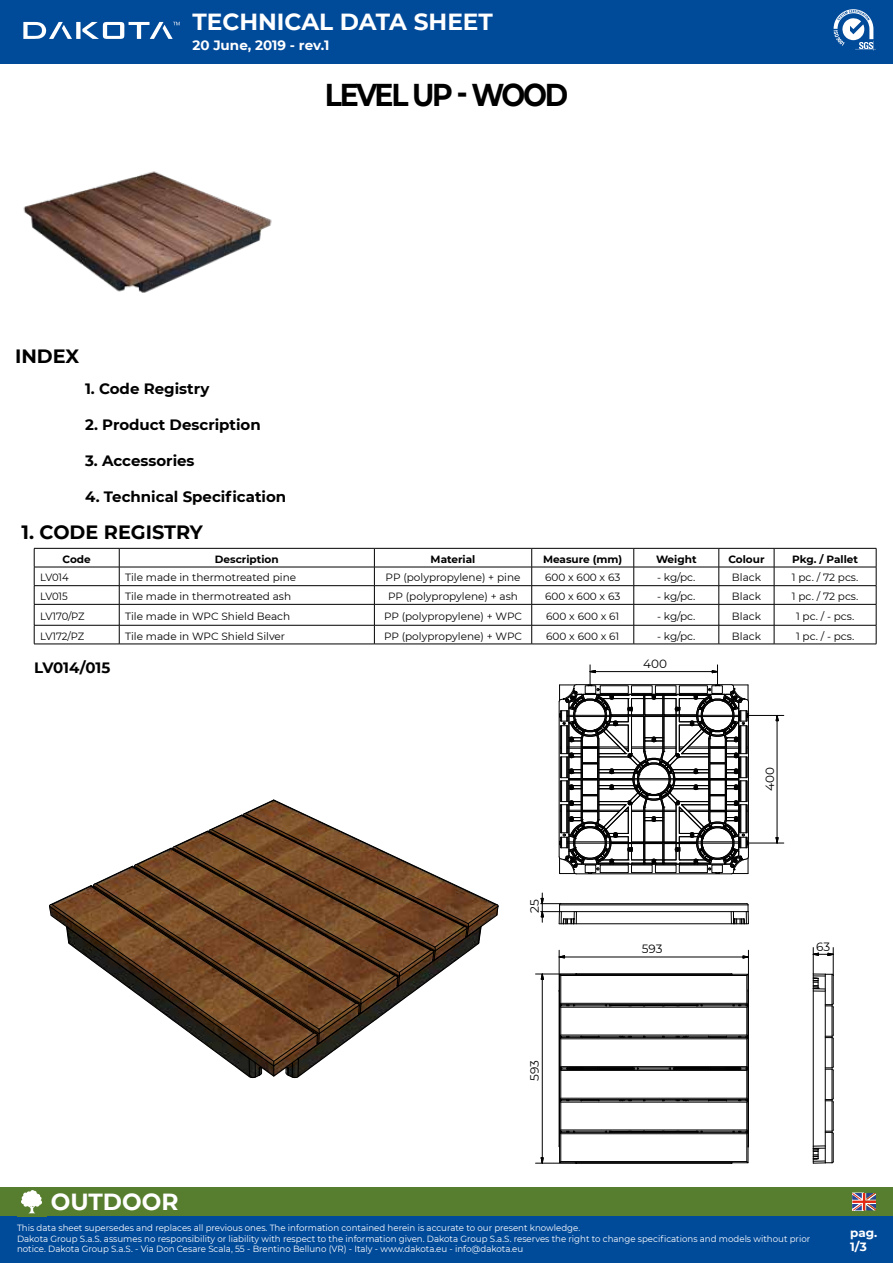
<style>
.page{position:relative;width:893px;height:1263px;background:#fff}
.page>*{position:absolute;margin:0;border:0;box-sizing:border-box;transform-origin:0 0}
.t1{font:700 31.5px "Montserrat";letter-spacing:-.08em;color:#000;scale:.9 1}
.t2{font:700 23.25px "Montserrat";color:#fff}
.t3{font:700 19.2px "Montserrat";color:#000}
.t4{font:700 15px "Montserrat";color:#000}
.t5{font:700 13.5px "Montserrat";color:#fff}
.t6{font:12px "Montserrat";color:#000}
.t7{font:700 12px/14.4px "Montserrat";color:#fff}
.t8{font:10.5px "Montserrat";color:#000}
.t9{font:700 10.5px "Montserrat";color:#000}
.t10{font:10.5px "Montserrat";color:#000;scale:.95 1}
.t11{font:9px/10.5px "Montserrat";color:#fff;scale:.96 1}
</style>
<div class="page">
<div style="left:0;top:1216px;width:893px;height:47px;background:#004a9a"></div>
<div style="left:0;top:1187px;width:893px;height:29px;background:#577e2e"></div>
<svg style="left:21px;top:1190px;width:21px;height:23px"></svg>
<svg style="left:852px;top:1193px;width:24px;height:17px"></svg>
<div style="left:0;top:0;width:893px;height:64px;background:#004a9a"></div>
<svg style="left:834px;top:9px;width:42px;height:42px"></svg>
<div style="left:76px;top:22px;width:5px;height:17px;background:#fff"></div>
<svg style="left:23px;top:22px;width:49px;height:17px"></svg>
<svg style="left:82px;top:22px;width:98px;height:17px"></svg>
<svg style="left:559px;top:974px;width:190px;height:190px"></svg>
<hr style="left:748px;top:1132px;width:1px;height:31px;background:#000">
<svg style="left:49px;top:799px;width:450px;height:279px"></svg>
<svg style="left:540px;top:973px;width:4px;height:12px"></svg>
<svg style="left:541px;top:1157px;width:3px;height:6px"></svg>
<hr style="left:542px;top:979px;width:1px;height:179px;background:#000">
<hr style="left:535px;top:974px;width:41px;height:1px;background:#000">
<hr style="left:535px;top:1163px;width:41px;height:1px;background:#000">
<svg style="left:558px;top:955px;width:7px;height:3px"></svg>
<svg style="left:742px;top:955px;width:6px;height:3px"></svg>
<hr style="left:565px;top:957px;width:178px;height:1px;background:#000">
<hr style="left:748px;top:950px;width:1px;height:41px;background:#000">
<hr style="left:559px;top:950px;width:1px;height:41px;background:#000">
<svg style="left:775px;top:714px;width:4px;height:12px"></svg>
<svg style="left:775px;top:837px;width:4px;height:6px"></svg>
<hr style="left:777px;top:721px;width:1px;height:117px;background:#000">
<hr style="left:747px;top:843px;width:37px;height:1px;background:#000">
<hr style="left:747px;top:715px;width:37px;height:1px;background:#000">
<svg style="left:559px;top:665px;width:190px;height:209px"></svg>
<svg style="left:812px;top:947px;width:22px;height:217px"></svg>
<svg style="left:540px;top:893px;width:209px;height:31px"></svg>
<hr style="left:34px;top:548px;width:85px;height:1px;background:#000">
<hr style="left:119px;top:548px;width:255px;height:1px;background:#000">
<hr style="left:374px;top:548px;width:158px;height:1px;background:#000">
<hr style="left:532px;top:548px;width:102px;height:1px;background:#000">
<hr style="left:634px;top:548px;width:85px;height:1px;background:#000">
<hr style="left:719px;top:548px;width:55px;height:1px;background:#000">
<hr style="left:774px;top:548px;width:102px;height:1px;background:#000">
<hr style="left:34px;top:567px;width:85px;height:1px;background:#000">
<hr style="left:119px;top:567px;width:255px;height:1px;background:#000">
<hr style="left:374px;top:567px;width:158px;height:1px;background:#000">
<hr style="left:532px;top:567px;width:102px;height:1px;background:#000">
<hr style="left:634px;top:567px;width:85px;height:1px;background:#000">
<hr style="left:719px;top:567px;width:55px;height:1px;background:#000">
<hr style="left:774px;top:567px;width:102px;height:1px;background:#000">
<hr style="left:34px;top:585px;width:85px;height:1px;background:#000">
<hr style="left:119px;top:585px;width:255px;height:1px;background:#000">
<hr style="left:374px;top:585px;width:158px;height:1px;background:#000">
<hr style="left:532px;top:585px;width:102px;height:1px;background:#000">
<hr style="left:634px;top:585px;width:85px;height:1px;background:#000">
<hr style="left:719px;top:585px;width:55px;height:1px;background:#000">
<hr style="left:774px;top:585px;width:102px;height:1px;background:#000">
<hr style="left:34px;top:604px;width:85px;height:1px;background:#000">
<hr style="left:119px;top:604px;width:255px;height:1px;background:#000">
<hr style="left:374px;top:604px;width:158px;height:1px;background:#000">
<hr style="left:532px;top:604px;width:102px;height:1px;background:#000">
<hr style="left:634px;top:604px;width:85px;height:1px;background:#000">
<hr style="left:719px;top:604px;width:55px;height:1px;background:#000">
<hr style="left:774px;top:604px;width:102px;height:1px;background:#000">
<hr style="left:34px;top:625px;width:85px;height:1px;background:#000">
<svg style="left:34px;top:548px;width:1px;height:96px"></svg>
<hr style="left:119px;top:625px;width:255px;height:1px;background:#000">
<svg style="left:119px;top:548px;width:1px;height:96px"></svg>
<hr style="left:374px;top:625px;width:158px;height:1px;background:#000">
<svg style="left:374px;top:548px;width:1px;height:96px"></svg>
<hr style="left:532px;top:625px;width:102px;height:1px;background:#000">
<svg style="left:531px;top:548px;width:1px;height:96px"></svg>
<hr style="left:634px;top:625px;width:85px;height:1px;background:#000">
<svg style="left:633px;top:548px;width:1px;height:96px"></svg>
<hr style="left:719px;top:625px;width:55px;height:1px;background:#000">
<svg style="left:719px;top:548px;width:1px;height:96px"></svg>
<hr style="left:774px;top:625px;width:102px;height:1px;background:#000">
<svg style="left:774px;top:548px;width:1px;height:96px"></svg>
<svg style="left:876px;top:548px;width:1px;height:96px"></svg>
<hr style="left:34px;top:644px;width:85px;height:1px;background:#000">
<hr style="left:119px;top:644px;width:255px;height:1px;background:#000">
<hr style="left:374px;top:644px;width:158px;height:1px;background:#000">
<hr style="left:532px;top:644px;width:102px;height:1px;background:#000">
<hr style="left:634px;top:644px;width:85px;height:1px;background:#000">
<hr style="left:719px;top:644px;width:55px;height:1px;background:#000">
<hr style="left:774px;top:644px;width:102px;height:1px;background:#000">
<img style="left:23px;top:171px;width:249px;height:122px">
<h2 class="t2" style="left:192px;top:5px;width:302px">TECHNICAL DATA SHEET</h2>
<h3 class="t5" style="left:192px;top:35px;width:138px">20 June, 2019 - rev.1</h3>
<h1 class="t1" style="left:325px;top:72px;width:272px">LEVEL UP - WOOD</h1>
<h3 class="t3" style="left:15px;top:342px;width:66px">INDEX</h3>
<h3 class="t4" style="left:85px;top:378px;width:126px">1. Code Registry</h3>
<h3 class="t4" style="left:85px;top:414px;width:177px">2. Product Description</h3>
<h3 class="t4" style="left:85px;top:450px;width:111px">3. Accessories</h3>
<h3 class="t4" style="left:85px;top:486px;width:203px">4. Technical Specification</h3>
<h3 class="t3" style="left:22px;top:518px;width:183px">1. CODE REGISTRY</h3>
<p class="t9" style="left:63px;top:551px;width:30px">Code</p>
<p class="t9" style="left:215px;top:551px;width:65px">Description</p>
<p class="t9" style="left:431px;top:551px;width:46px">Material</p>
<p class="t9" style="left:543px;top:551px;width:81px">Measure (mm)</p>
<p class="t9" style="left:656px;top:551px;width:42px">Weight</p>
<p class="t9" style="left:728px;top:551px;width:38px">Colour</p>
<p class="t9" style="left:792px;top:551px;width:68px">Pkg. / Pallet</p>
<p class="t10" style="left:40px;top:570px;width:31px">LV014</p>
<p class="t8" style="left:125px;top:570px;width:172px">Tile made in thermotreated pine</p>
<p class="t8" style="left:386px;top:570px;width:136px">PP (polypropylene) + pine</p>
<p class="t8" style="left:545px;top:570px;width:77px">600 x 600 x 63</p>
<p class="t8" style="left:657px;top:570px;width:40px">- kg/pc.</p>
<p class="t8" style="left:732px;top:570px;width:31px">Black</p>
<p class="t8" style="left:792px;top:570px;width:68px">1 pc. / 72 pcs.</p>
<p class="t10" style="left:40px;top:589px;width:30px">LV015</p>
<p class="t8" style="left:125px;top:589px;width:167px">Tile made in thermotreated ash</p>
<p class="t8" style="left:388px;top:589px;width:131px">PP (polypropylene) + ash</p>
<p class="t8" style="left:545px;top:589px;width:77px">600 x 600 x 63</p>
<p class="t8" style="left:657px;top:589px;width:40px">- kg/pc.</p>
<p class="t8" style="left:732px;top:589px;width:31px">Black</p>
<p class="t8" style="left:792px;top:589px;width:68px">1 pc. / 72 pcs.</p>
<p class="t10" style="left:40px;top:609px;width:48px">LV170/PZ</p>
<p class="t8" style="left:125px;top:609px;width:166px">Tile made in WPC Shield Beach</p>
<p class="t8" style="left:384px;top:609px;width:140px">PP (polypropylene) + WPC</p>
<p class="t8" style="left:546px;top:609px;width:74px">600 x 600 x 61</p>
<p class="t8" style="left:657px;top:609px;width:40px">- kg/pc.</p>
<p class="t8" style="left:732px;top:609px;width:31px">Black</p>
<p class="t8" style="left:796px;top:609px;width:60px">1 pc. / - pcs.</p>
<p class="t10" style="left:40px;top:629px;width:48px">LV172/PZ</p>
<p class="t8" style="left:125px;top:629px;width:161px">Tile made in WPC Shield Silver</p>
<p class="t8" style="left:384px;top:629px;width:140px">PP (polypropylene) + WPC</p>
<p class="t8" style="left:546px;top:629px;width:74px">600 x 600 x 61</p>
<p class="t8" style="left:657px;top:629px;width:40px">- kg/pc.</p>
<p class="t8" style="left:732px;top:629px;width:31px">Black</p>
<p class="t8" style="left:796px;top:629px;width:60px">1 pc. / - pcs.</p>
<h3 class="t4" style="left:34px;top:657px;width:78px">LV014/015</h3>
<h3 class="t6" style="left:526px;top:913px;width:15px;rotate:-90deg">25</h3>
<h3 class="t6" style="left:526px;top:1081px;width:22px;rotate:-90deg">593</h3>
<h3 class="t6" style="left:643px;top:656px;width:25px">400</h3>
<h3 class="t6" style="left:642px;top:941px;width:22px">593</h3>
<h3 class="t6" style="left:761px;top:791px;width:25px;rotate:-90deg">400</h3>
<h3 class="t6" style="left:816px;top:938px;width:16px">63</h3>
<h2 class="t2" style="left:51px;top:1184px;width:129px">OUTDOOR</h2>
<p class="t11" style="left:17px;top:1222px;width:828px">This data sheet supersedes and replaces all previous ones. The information contained herein is accurate to our present knowledge.<br>Dakota Group S.a.S. assumes no responsibility or liability with respect to the information given. Dakota Group S.a.S. reserves the right to change specifications and models without prior notice. Dakota Group S.a.S. - Via Don Cesare Scala, 55 - Brentino Belluno (VR) - Italy - www.dakota.eu - info@dakota.eu</p>
<h3 class="t7" style="left:850px;top:1225px;width:29px">pag.<br>1/3</h3>
</div>
